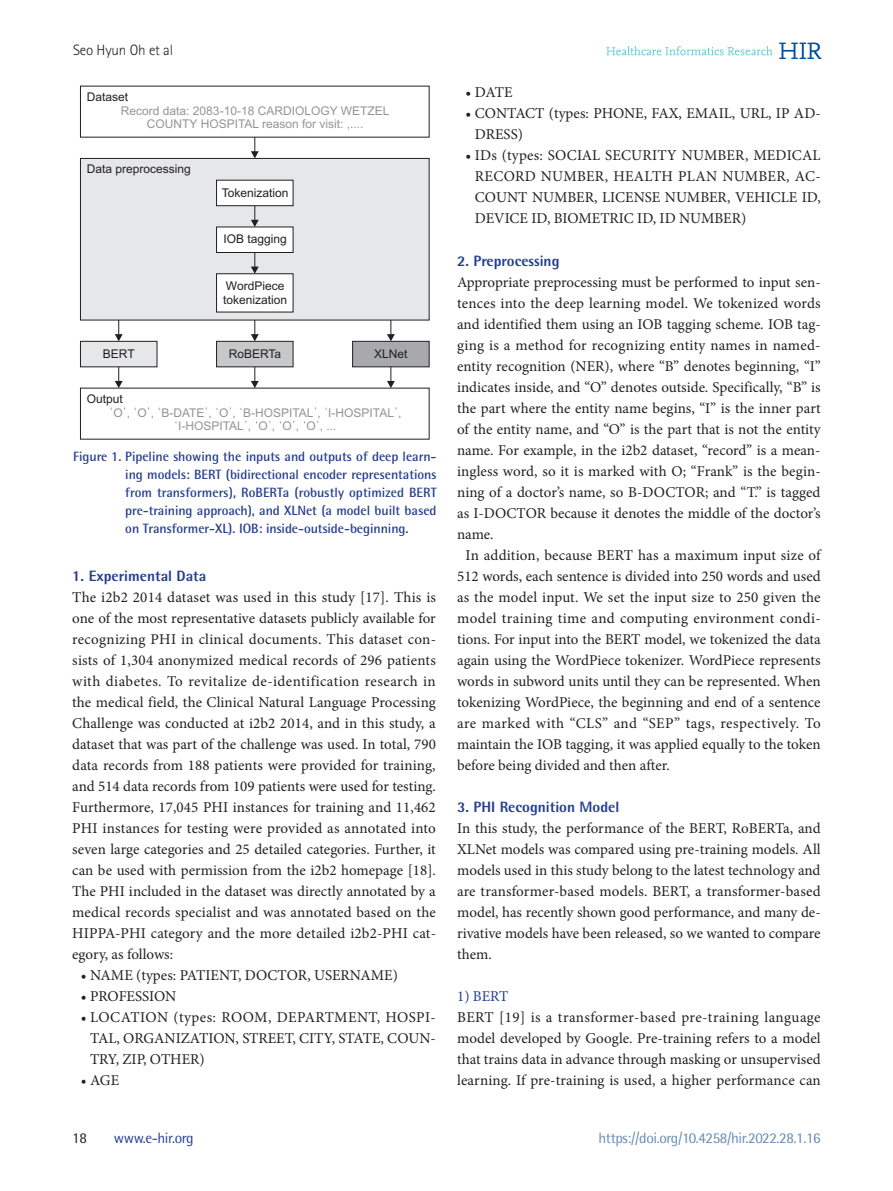
<style>
.page{position:relative;width:893px;height:1191px;background:#fff}
.page>*{position:absolute;margin:0;border:0;box-sizing:border-box;transform-origin:0 0}
.t1{font:15px/21px "Minion Pro";color:#231f20;text-align:justify}
.t2{font:800 15px "Rotis Semi Sans Std";color:#253f8e}
.t3{font:15px "Minion Pro";letter-spacing:.025em;color:#231f20}
.t4{font:15px "Minion Pro";letter-spacing:.03em;color:#231f20}
.t5{font:15px "Rotis Semi Sans Std";letter-spacing:-.025em;color:#658ab5}
.t6{font:15px "Rotis Semi Sans Std";letter-spacing:-.025em;color:#253f8e}
.t7{font:300 15px "Rotis Sans Serif Std";letter-spacing:-.01em;color:#231f20}
.t8{font:15px "Minion Pro";color:#253f8e}
.t9{font:15px "Rotis Semi Sans Std";color:#231f20}
.t10{font:700 13.5px/18px "Rotis Semi Sans Std";letter-spacing:-.005em;color:#253f8e;text-align:justify}
.t11{font:12px/13.4px "Arial";color:#939598;text-align:center}
.t12{font:12px/13.4px "Arial";color:#231f20}
</style>
<div class="page">
<svg style="left:779px;top:43px;width:42px;height:16px"></svg>
<svg style="left:606px;top:46px;width:166px;height:9px"></svg>
<div style="left:80px;top:158px;width:349px;height:162px;background:#e6e7e9"></div>
<div style="left:80px;top:158px;width:350px;height:162px;border:1px solid #231f20"></div>
<div style="left:216px;top:180px;width:77px;height:26px;background:#fff;border:1px solid #231f20"></div>
<div style="left:216px;top:226px;width:77px;height:27px;background:#fff;border:1px solid #231f20"></div>
<div style="left:216px;top:273px;width:77px;height:39px;background:#fff;border:1px solid #231f20"></div>
<svg style="left:251px;top:137px;width:8px;height:21px"></svg>
<svg style="left:251px;top:206px;width:8px;height:21px"></svg>
<svg style="left:251px;top:252px;width:8px;height:22px"></svg>
<div style="left:352px;top:341px;width:78px;height:26px;background:#a8a9ad;border:1px solid #231f20"></div>
<svg style="left:387px;top:320px;width:8px;height:21px"></svg>
<div style="left:216px;top:341px;width:77px;height:26px;background:#c7c8ca;border:1px solid #231f20"></div>
<div style="left:80px;top:341px;width:77px;height:26px;background:#e6e7e9;border:1px solid #231f20"></div>
<svg style="left:251px;top:320px;width:8px;height:21px"></svg>
<svg style="left:115px;top:320px;width:8px;height:21px"></svg>
<svg style="left:387px;top:367px;width:8px;height:21px"></svg>
<svg style="left:251px;top:367px;width:8px;height:21px"></svg>
<svg style="left:115px;top:367px;width:8px;height:21px"></svg>
<p class="t7" style="left:73px;top:42px;width:102px">Seo Hyun Oh et al</p>
<p class="t12" style="left:87px;top:91px;width:43px">Dataset</p>
<p class="t11" style="left:121px;top:105px;width:270px">Record data: 2083-10-18 CARDIOLOGY WETZEL<br>COUNTY HOSPITAL reason for visit: ,....</p>
<p class="t12" style="left:87px;top:164px;width:106px">Data preprocessing</p>
<p class="t12" style="left:222px;top:187px;width:68px">Tokenization</p>
<p class="t12" style="left:224px;top:233px;width:65px">IOB tagging</p>
<p class="t12" style="left:223px;top:281px;width:66px">WordPiece tokenization</p>
<p class="t12" style="left:103px;top:348px;width:33px">BERT</p>
<p class="t12" style="left:229px;top:348px;width:54px">RoBERTa</p>
<p class="t12" style="left:374px;top:348px;width:35px">XLNet</p>
<p class="t12" style="left:87px;top:393px;width:38px">Output</p>
<p class="t11" style="left:113px;top:407px;width:18px">O ,</p>
<p class="t11" style="left:178px;top:407px;width:225px;text-align:left;text-indent:-41px">O , B-DATE , O , B-HOSPITAL , I-HOSPITAL ,<br>I-HOSPITAL , O , O , O , ...</p>
<p class="t10" style="left:125px;top:447px;width:313px;text-indent:-52px">Figure 1. Pipeline showing the inputs and outputs of deep learn&shy;ing models: BERT (bidirectional encoder representations from transformers), RoBERTa (robustly optimized BERT pre-training approach), and XLNet (a model built based on Transformer-XL). IOB: inside-outside-beginning.</p>
<p class="t2" style="left:72px;top:566px;width:136px">1. Experimental Data</p>
<p class="t1" style="left:72px;top:586px;width:365px">The i2b2 2014 dataset was used in this study [17]. This is one of the most representative datasets publicly available for recognizing PHI in clinical documents. This dataset con&shy;sists of 1,304 anonymized medical records of 296 patients with diabetes. To revitalize de-identification research in the medical field, the Clinical Natural Language Processing Challenge was conducted at i2b2 2014, and in this study, a dataset that was part of the challenge was used. In total, 790 data records from 188 patients were provided for training, and 514 data records from 109 patients were used for testing.<br>Furthermore, 17,045 PHI instances for training and 11,462<br>PHI instances for testing were provided as annotated into seven large categories and 25 detailed categories. Further, it can be used with permission from the i2b2 homepage [18].<br>The PHI included in the dataset was directly annotated by a medical records specialist and was annotated based on the HIPPA-PHI category and the more detailed i2b2-PHI cat&shy;egory, as follows:</p>
<p class="t1" style="left:81px;top:964px;width:319px">• NAME (types: PATIENT, DOCTOR, USERNAME)</p>
<p class="t1" style="left:81px;top:985px;width:97px">• PROFESSION</p>
<p class="t1" style="left:90px;top:1006px;width:347px;text-indent:-9px">• LOCATION (types: ROOM, DEPARTMENT, HOSPI-TAL, ORGANIZATION, STREET, CITY, STATE, COUN-TRY, ZIP, OTHER)</p>
<p class="t1" style="left:81px;top:1069px;width:40px">• AGE</p>
<p class="t9" style="left:72px;top:1128px;width:16px">18</p>
<p class="t6" style="left:114px;top:1128px;width:81px">www.e-hir.org</p>
<p class="t1" style="left:466px;top:82px;width:48px">• DATE</p>
<p class="t1" style="left:475px;top:103px;width:347px;text-indent:-9px">• CONTACT (types: PHONE, FAX, EMAIL, URL, IP AD-<br>DRESS)</p>
<p class="t1" style="left:475px;top:145px;width:347px;text-indent:-9px">• IDs (types: SOCIAL SECURITY NUMBER, MEDICAL RECORD NUMBER, HEALTH PLAN NUMBER, AC-COUNT NUMBER, LICENSE NUMBER, VEHICLE ID, DEVICE ID, BIOMETRIC ID, ID NUMBER)</p>
<p class="t2" style="left:457px;top:251px;width:104px">2. Preprocessing</p>
<p class="t1" style="left:457px;top:271px;width:365px">Appropriate preprocessing must be performed to input sen-</p>
<p class="t1" style="left:457px;top:292px;width:365px">tences into the deep learning model. We tokenized words</p>
<p class="t1" style="left:457px;top:313px;width:365px">and identified them using an IOB tagging scheme. IOB tag-</p>
<p class="t1" style="left:457px;top:334px;width:365px">ging is a method for recognizing entity names in named-</p>
<p class="t1" style="left:457px;top:355px;width:365px">entity recognition (NER), where “B” denotes beginning, “I”</p>
<p class="t1" style="left:457px;top:376px;width:365px">indicates inside, and “O” denotes outside. Specifically, “B” is</p>
<p class="t1" style="left:457px;top:397px;width:365px">the part where the entity name begins, “I” is the inner part</p>
<p class="t1" style="left:457px;top:418px;width:365px">of the entity name, and “O” is the part that is not the entity</p>
<p class="t1" style="left:457px;top:439px;width:365px">name. For example, in the i2b2 dataset, “record” is a mean-</p>
<p class="t1" style="left:457px;top:460px;width:365px">ingless word, so it is marked with O; “Frank” is the begin-</p>
<p class="t1" style="left:457px;top:481px;width:365px">ning of a doctor’s name, so B-DOCTOR; and “T.” is tagged</p>
<p class="t1" style="left:457px;top:502px;width:365px">as I-DOCTOR because it denotes the middle of the doctor’s</p>
<p class="t1" style="left:457px;top:523px;width:38px">name.</p>
<p class="t1" style="left:466px;top:544px;width:357px">In addition, because BERT has a maximum input size of</p>
<p class="t1" style="left:457px;top:565px;width:365px">512 words, each sentence is divided into 250 words and used</p>
<p class="t1" style="left:457px;top:586px;width:365px">as the model input. We set the input size to 250 given the</p>
<p class="t3" style="left:457px;top:608px;width:365px">model training time and computing environment condi-</p>
<p class="t1" style="left:457px;top:628px;width:365px">tions. For input into the BERT model, we tokenized the data</p>
<p class="t1" style="left:457px;top:649px;width:365px">again using the WordPiece tokenizer. WordPiece represents</p>
<p class="t1" style="left:457px;top:670px;width:365px">words in subword units until they can be represented. When</p>
<p class="t1" style="left:457px;top:691px;width:365px">tokenizing WordPiece, the beginning and end of a sentence</p>
<p class="t4" style="left:457px;top:713px;width:365px">are marked with “CLS” and “SEP” tags, respectively. To</p>
<p class="t1" style="left:457px;top:733px;width:365px">maintain the IOB tagging, it was applied equally to the token</p>
<p class="t1" style="left:457px;top:754px;width:214px">before being divided and then after.</p>
<p class="t2" style="left:457px;top:797px;width:164px">3. PHI Recognition Model</p>
<p class="t1" style="left:457px;top:817px;width:365px">In this study, the performance of the BERT, RoBERTa, and XLNet models was compared using pre-training models. All models used in this study belong to the latest technology and are transformer-based models. BERT, a transformer-based model, has recently shown good performance, and many de&shy;rivative models have been released, so we wanted to compare them.</p>
<p class="t8" style="left:457px;top:986px;width:53px">1) BERT</p>
<p class="t1" style="left:457px;top:1006px;width:365px">BERT [19] is a transformer-based pre-training language model developed by Google. Pre-training refers to a model that trains data in advance through masking or unsupervised learning. If pre-training is used, a higher performance can</p>
<p class="t5" style="left:598px;top:1128px;width:224px">https://doi.org/10.4258/hir.2022.28.1.16</p>
</div>
